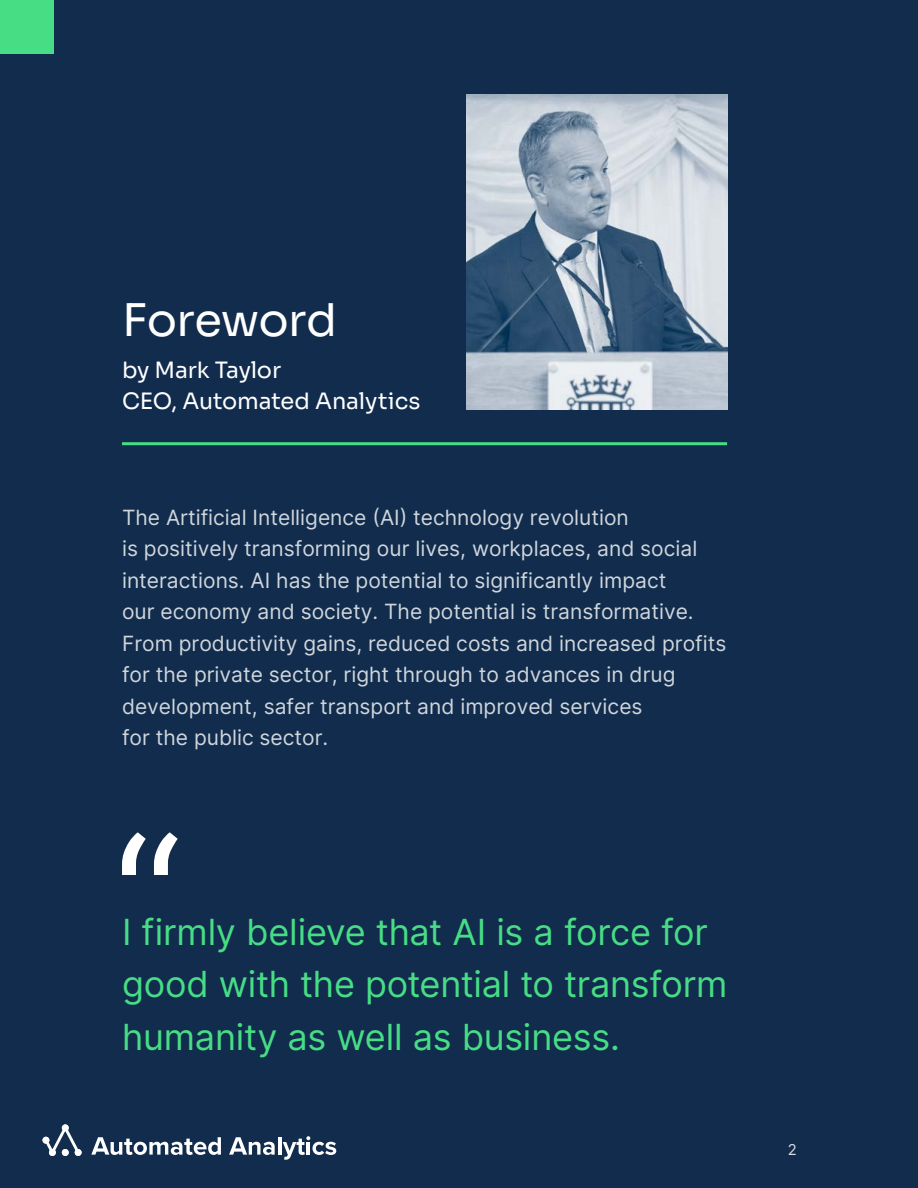
<style>
.page{position:relative;width:918px;height:1188px;background:#112c4d}
.page>*{position:absolute;margin:0;border:0;box-sizing:border-box;transform-origin:0 0}
.t1{font:45px "Sora";letter-spacing:-.015em;color:#fff}
.t2{font:36px/52.5px "Inter";letter-spacing:-.005em;color:#47dd85}
.t3{font:22.5px/31.5px "Sora";letter-spacing:-.01em;color:#fff}
.t4{font:21px/31.5px "Inter";color:#cfd5db}
.t5{font:15px "Inter";color:#dbdfe4}
</style>
<div class="page">
<hr style="left:122px;top:442px;width:605px;height:3px;background:#47dd85">
<img style="left:466px;top:94px;width:261px;height:316px">
<svg style="left:122px;top:832px;width:56px;height:43px"></svg>
<div style="left:0;top:0;width:53px;height:53px;background:#47dd85"></div>
<svg style="left:43px;top:1124px;width:39px;height:32px"></svg>
<div style="left:49px;top:1149px;width:7px;height:7px;background:#fff;border-radius:50%"></div>
<div style="left:43px;top:1137px;width:6px;height:7px;background:#fff;border-radius:50%"></div>
<div style="left:62px;top:1124px;width:7px;height:7px;background:#fff;border-radius:50%"></div>
<div style="left:75px;top:1149px;width:7px;height:7px;background:#fff;border-radius:50%"></div>
<svg style="left:91px;top:1137px;width:130px;height:18px"></svg>
<svg style="left:229px;top:1137px;width:46px;height:18px"></svg>
<hr style="left:278px;top:1137px;width:3px;height:18px;background:#fff">
<svg style="left:283px;top:1136px;width:53px;height:24px"></svg>
<div style="left:62px;top:1149px;width:7px;height:7px;background:#fff;border-radius:50%"></div>
<h1 class="t1" style="left:122px;top:283px;width:217px">Foreword</h1>
<p class="t3" style="left:122px;top:352px;width:300px">by Mark Taylor<br>CEO, Automated Analytics</p>
<p class="t4" style="left:122px;top:501px;width:606px">The Artificial Intelligence (AI) technology revolution<br>is positively transforming our lives, workplaces, and social interactions. AI has the potential to significantly impact<br>our economy and society. The potential is transformative.<br>From productivity gains, reduced costs and increased profits for the private sector, right through to advances in drug development, safer transport and improved services<br>for the public sector.</p>
<h2 class="t2" style="left:122px;top:905px;width:607px">I firmly believe that AI is a force for good with the potential to transform humanity as well as business.</h2>
<p class="t5" style="left:788px;top:1139px;width:11px">2</p>
</div>
